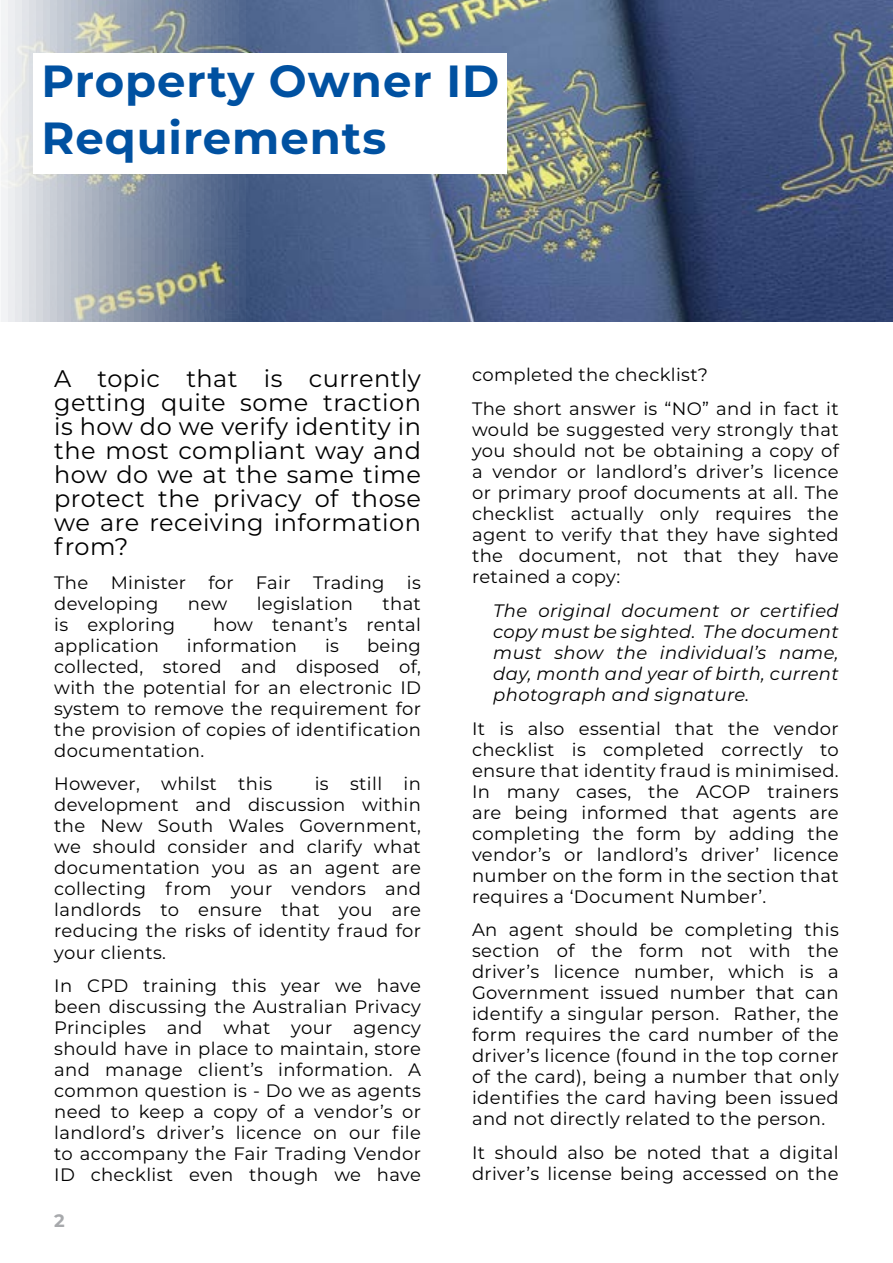
<style>
.page{position:relative;width:893px;height:1263px;background:#fff}
.page>*{position:absolute;margin:0;border:0;box-sizing:border-box;transform-origin:0 0}
.t1{font:700 45px/57px "Montserrat";letter-spacing:.02em;color:#0051a1}
.t2{font:24px/24px "Montserrat";letter-spacing:.02em;color:#000;text-align:justify}
.t3{font:18px/21px "Montserrat";letter-spacing:.02em;color:#000;text-align:justify}
.t4{font:italic 18px/21px "Montserrat";letter-spacing:.02em;color:#000;text-align:justify}
.t5{font:700 18px "Montserrat";color:#a7a9ac}
</style>
<div class="page">
<img style="left:1px;top:0;width:892px;height:321px">
<div style="left:33px;top:53px;width:474px;height:121px;background:#fff"></div>
<h1 class="t1" style="left:42px;top:50px;width:459px">Property Owner ID<br>Requirements</h1>
<h2 class="t2" style="left:54px;top:365px;width:368px">A topic that is currently getting quite some traction is how do we verify identity in the most compliant way and how do we at the same time protect the privacy of those we are receiving information from?</h2>
<p class="t3" style="left:54px;top:571px;width:368px">The Minister for Fair Trading is developing</p>
<p class="t3" style="left:188px;top:592px;width:41px">new</p>
<p class="t3" style="left:257px;top:592px;width:98px">legislation</p>
<p class="t3" style="left:382px;top:592px;width:40px">that</p>
<p class="t3" style="left:54px;top:613px;width:123px">is exploring</p>
<p class="t3" style="left:213px;top:613px;width:209px">how tenant’s rental</p>
<p class="t3" style="left:54px;top:634px;width:106px">application</p>
<p class="t3" style="left:187px;top:634px;width:112px">information</p>
<p class="t3" style="left:325px;top:634px;width:16px">is</p>
<p class="t3" style="left:54px;top:634px;width:368px;text-indent:313px">being collected, stored and disposed of, with the potential for an electronic ID system to remove the requirement for the provision of copies of identification documentation.</p>
<p class="t3" style="left:54px;top:773px;width:220px">However, whilst this</p>
<p class="t3" style="left:54px;top:773px;width:368px;text-indent:261px">is still in development and discussion within the New South Wales Government, we should consider and clarify what documentation you as an agent are collecting from your vendors and landlords to ensure that you are reducing the risks of identity fraud for your clients.</p>
<p class="t3" style="left:54px;top:975px;width:368px">In CPD training this year we have been discussing the Australian Privacy Principles and what your agency should have in place to maintain, store and manage client’s information. A common question is - Do we as agents need to keep a copy of a vendor’s or landlord’s driver’s licence on our file to accompany the Fair Trading Vendor ID checklist even though we have</p>
<p class="t5" style="left:54px;top:1208px;width:12px">2</p>
<p class="t3" style="left:472px;top:357px;width:368px;line-height:33.8px">completed the checklist?<br>The short answer is “NO” and in fact it</p>
<p class="t3" style="left:472px;top:418px;width:368px">would be suggested very strongly that you should not be obtaining a copy of a vendor or landlord’s driver’s licence or primary proof documents at all. The checklist actually only requires the agent to verify that they have sighted the document, not that they have retained a copy:</p>
<p class="t4" style="left:493px;top:599px;width:347px">The original document or certified copy must be sighted. The document must show the individual’s name, day, month and year of birth, current photograph and signature.</p>
<p class="t3" style="left:472px;top:717px;width:368px">It is also essential that the vendor checklist is completed correctly to ensure that identity fraud is minimised.<br>In many cases, the ACOP trainers are being informed that agents are completing the form by adding the vendor’s or landlord’s driver’ licence number on the form in the section that requires a ‘Document Number’.</p>
<p class="t3" style="left:472px;top:919px;width:368px">An agent should be completing this section of the form not with the driver’s licence number, which is a Government issued number that can identify a singular person. Rather, the form requires the card number of the driver’s licence (found in the top corner of the card), being a number that only identifies the card having been issued and not directly related to the person.</p>
<p class="t3" style="left:472px;top:1142px;width:368px">It should also be noted that a digital driver’s license being accessed on the</p>
</div>
